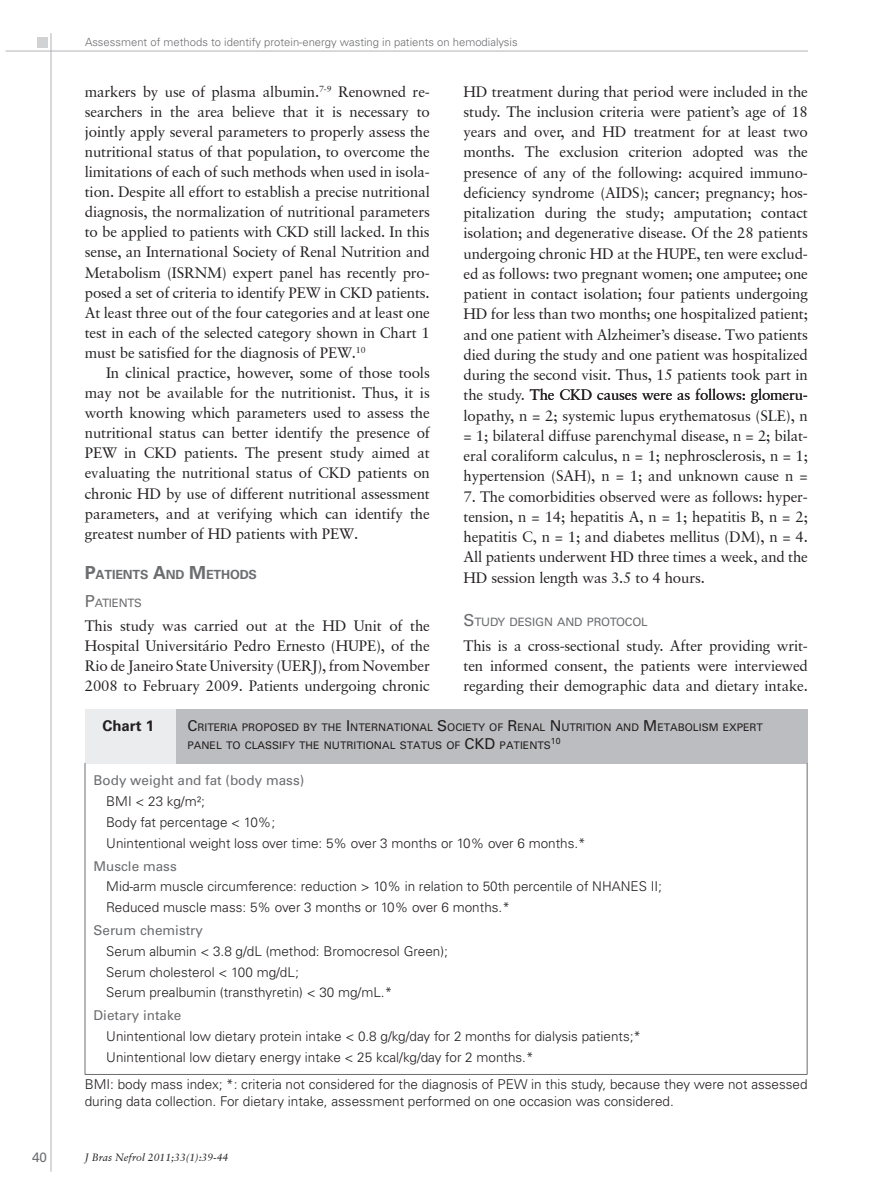
<style>
.page{position:relative;width:893px;height:1191px;background:#fff}
.page>*{position:absolute;margin:0;border:0;box-sizing:border-box;transform-origin:0 0}
._01a_Texto_sem_Parág{font:15px/20.2px "Garamond Retrospective S Si";letter-spacing:-.01em;color:#231f20;text-align:justify}
._01_Texto_Paragrafo{font:15px/20.1px "Garamond Retrospective S Si";letter-spacing:-.01em;color:#231f20;text-align:justify}
._03_Tabela_Titulo{font:700 15px "Univers LT Std";color:#231f20}
.t1{font:300 13.5px/16.5px "Univers LT Std";color:#231f20}
._03b_Tabela_Texto{font:13.5px "Univers LT Std";color:#6c6d70}
._02a_Subtitulo_01{font:700 12.6px "Univers LT Std";letter-spacing:-.015em;color:#6c6d70}
._02b_Subtitulo_02{font:11.55px "Univers LT Std";letter-spacing:-.015em;color:#6c6d70}
.A_Cabeçario_das_Pági{font:300 11.25px "Univers LT Std";color:#6c6d70}
._03_Tabela_Titulo-2{font:10.5px/18px "Univers LT Std";color:#231f20}
.B_Foot{font:italic 10.5px "Garamond Retrospective S Si";color:#231f20}
._03_Tabela_Titulo-3{font:8.7px "Univers LT Std";color:#231f20}
.s1{font-size:18px}
.s2{font-size:16.5px}
.s3{font-size:15px}
</style>
<div class="page">
<div style="left:37px;top:37px;width:11px;height:11px;background:#d1d2d4"></div>
<hr style="left:6px;top:51px;width:802px;height:1px;background:#b2b3b7">
<hr style="left:51px;top:33px;width:1px;height:1138px;background:#b2b3b7">
<hr style="left:85px;top:763px;width:1px;height:311px;background:#6c6d70">
<hr style="left:807px;top:763px;width:1px;height:311px;background:#6c6d70">
<hr style="left:85px;top:1074px;width:722px;height:1px;background:#6c6d70">
<div style="left:85px;top:709px;width:722px;height:54px;background:#bcbdc0"></div>
<p class="A_Cabeçario_das_Pági" style="left:85px;top:36px;width:434px">Assessment of methods to identify protein-energy wasting in patients on hemodialysis</p>
<p class="_01_Texto_Paragrafo" style="left:85px;top:81px;width:347px">markers by use of plasma albumin.<sup>7-9</sup> Renowned re&shy;searchers in the area believe that it is necessary to jointly apply several parameters to properly assess the nutritional status of that population, to overcome the limitations of each of such methods when used in isola&shy;tion. Despite all effort to establish a precise nutritional diagnosis, the normalization of nutritional parameters to be applied to patients with CKD still lacked. In this sense, an International Society of Renal Nutrition and Metabolism (ISRNM) expert panel has recently pro&shy;posed a set of criteria to identify PEW in CKD patients.<br>At least three out of the four categories and at least one test in each of the selected category shown in Chart 1 must be satisfied for the diagnosis of PEW.<sup>10</sup></p>
<p class="_01_Texto_Paragrafo" style="left:85px;top:362px;width:347px;text-indent:21px">In clinical practice, however, some of those tools may not be available for the nutritionist. Thus, it is worth knowing which parameters used to assess the nutritional status can better identify the presence of PEW in CKD patients. The present study aimed at evaluating the nutritional status of CKD patients on chronic HD by use of different nutritional assessment parameters, and at verifying which can identify the greatest number of HD patients with PEW.</p>
<p class="_02a_Subtitulo_01" style="left:85px;top:566px;width:174px"><span class="s1">P</span>ATIENTS <span class="s1">A</span>ND <span class="s1">M</span>ETHODS</p>
<p class="_02b_Subtitulo_02" style="left:85px;top:595px;width:59px"><span class="s2">P</span>ATIENTS</p>
<p class="_01a_Texto_sem_Parág" style="left:85px;top:615px;width:347px">This study was carried out at the HD Unit of the Hospital Universitário Pedro Ernesto (HUPE), of the Rio de Janeiro State University (UERJ), from November 2008 to February 2009. Patients undergoing chronic</p>
<p class="_01a_Texto_sem_Parág" style="left:463px;top:81px;width:346px">HD treatment during that period were included in the study. The inclusion criteria were patient’s age of 18 years and over, and HD treatment for at least two months. The exclusion criterion adopted was the presence of any of the following: acquired immuno&shy;deficiency syndrome (AIDS); cancer; pregnancy; hos&shy;pitalization during the study; amputation; contact isolation; and degenerative disease. Of the 28 patients undergoing chronic HD at the HUPE, ten were exclud&shy;ed as follows: two pregnant women; one amputee; one patient in contact isolation; four patients undergoing HD for less than two months; one hospitalized patient; and one patient with Alzheimer’s disease. Two patients died during the study and one patient was hospitalized during the second visit. Thus, 15 patients took part in the study. The CKD causes were as follows: glomeru&shy;lopathy, n = 2; systemic lupus erythematosus (SLE), n = 1; bilateral diffuse parenchymal disease, n = 2; bilat&shy;eral coraliform calculus, n = 1; nephrosclerosis, n = 1; hypertension (SAH), n = 1; and unknown cause n =</p>
<p class="_01a_Texto_sem_Parág" style="left:463px;top:486px;width:346px">7. The comorbidities observed were as follows: hyper&shy;tension, n = 14; hepatitis A, n = 1; hepatitis B, n = 2; hepatitis C, n = 1; and diabetes mellitus (DM), n = 4.<br>All patients underwent HD three times a week, and the HD session length was 3.5 to 4 hours.</p>
<p class="_02b_Subtitulo_02" style="left:463px;top:615px;width:186px"><span class="s2">S</span>TUDY DESIGN AND PROTOCOL</p>
<p class="_01a_Texto_sem_Parág" style="left:463px;top:635px;width:346px">This is a cross-sectional study. After providing writ&shy;ten informed consent, the patients were interviewed regarding their demographic data and dietary intake.</p>
<p class="_03_Tabela_Titulo-2" style="left:187px;top:718px;width:577px;text-indent:91px">SED BY THE <span class="s3">I</span> NTERNATIONAL <span class="s3">S</span>OCIETY OF <span class="s3">R</span>ENAL <span class="s3">N</span> UTRITION AND <span class="s3">M</span>ETABOLISM EXPERT<br>PANEL TO CLASSIFY THE NUTRITIONAL STATUS OF <span class="s3">CKD</span> PATIENTS</p>
<p class="_03_Tabela_Titulo" style="left:102px;top:716px;width:53px">Chart 1</p>
<p class="_03_Tabela_Titulo-2" style="left:187px;top:718px;width:77px"><span class="s3">C</span>RITERIA PROPO</p>
<p class="_03_Tabela_Titulo-3" style="left:551px;top:735px;width:11px">10</p>
<p class="_03b_Tabela_Texto" style="left:93px;top:772px;width:212px">Body weight and fat (body mass)</p>
<p class="t1" style="left:106px;top:793px;width:100px">BMI &lt; 23 kg/m²;</p>
<p class="t1" style="left:106px;top:814px;width:170px">Body fat percentage &lt; 10%;</p>
<p class="t1" style="left:106px;top:834px;width:481px">Unintentional weight loss over time: 5% over 3 months or 10% over 6 months.*</p>
<p class="_03b_Tabela_Texto" style="left:93px;top:858px;width:85px">Muscle mass</p>
<p class="t1" style="left:106px;top:878px;width:557px">Mid-arm muscle circumference: reduction &gt; 10% in relation to 50th percentile of NHANES II;</p>
<p class="t1" style="left:106px;top:899px;width:405px">Reduced muscle mass: 5% over 3 months or 10% over 6 months.*</p>
<p class="_03b_Tabela_Texto" style="left:93px;top:922px;width:111px">Serum chemistry</p>
<p class="t1" style="left:106px;top:942px;width:343px">Serum albumin &lt; 3.8 g/dL (method: Bromocresol Green);</p>
<p class="t1" style="left:106px;top:963px;width:194px">Serum cholesterol &lt; 100 mg/dL;</p>
<p class="t1" style="left:106px;top:984px;width:287px">Serum prealbumin (transthyretin) &lt; 30 mg/mL.*</p>
<p class="_03b_Tabela_Texto" style="left:93px;top:1007px;width:89px">Dietary intake</p>
<p class="t1" style="left:106px;top:1028px;width:536px">Unintentional low dietary protein intake &lt; 0.8 g/kg/day for 2 months for dialysis patients;*</p>
<p class="t1" style="left:106px;top:1048px;width:429px">Unintentional low dietary energy intake &lt; 25 kcal/kg/day for 2 months.*</p>
<p class="t1" style="left:85px;top:1076px;width:724px">BMI: body mass index; *: criteria not considered for the diagnosis of PEW in this study, because they were not assessed during data collection. For dietary intake, assessment performed on one occasion was considered.</p>
<p class="_03b_Tabela_Texto" style="left:32px;top:1149px;width:17px">40</p>
<p class="B_Foot" style="left:85px;top:1151px;width:145px">J Bras Nefrol 2011;33(1):39-44</p>
</div>
